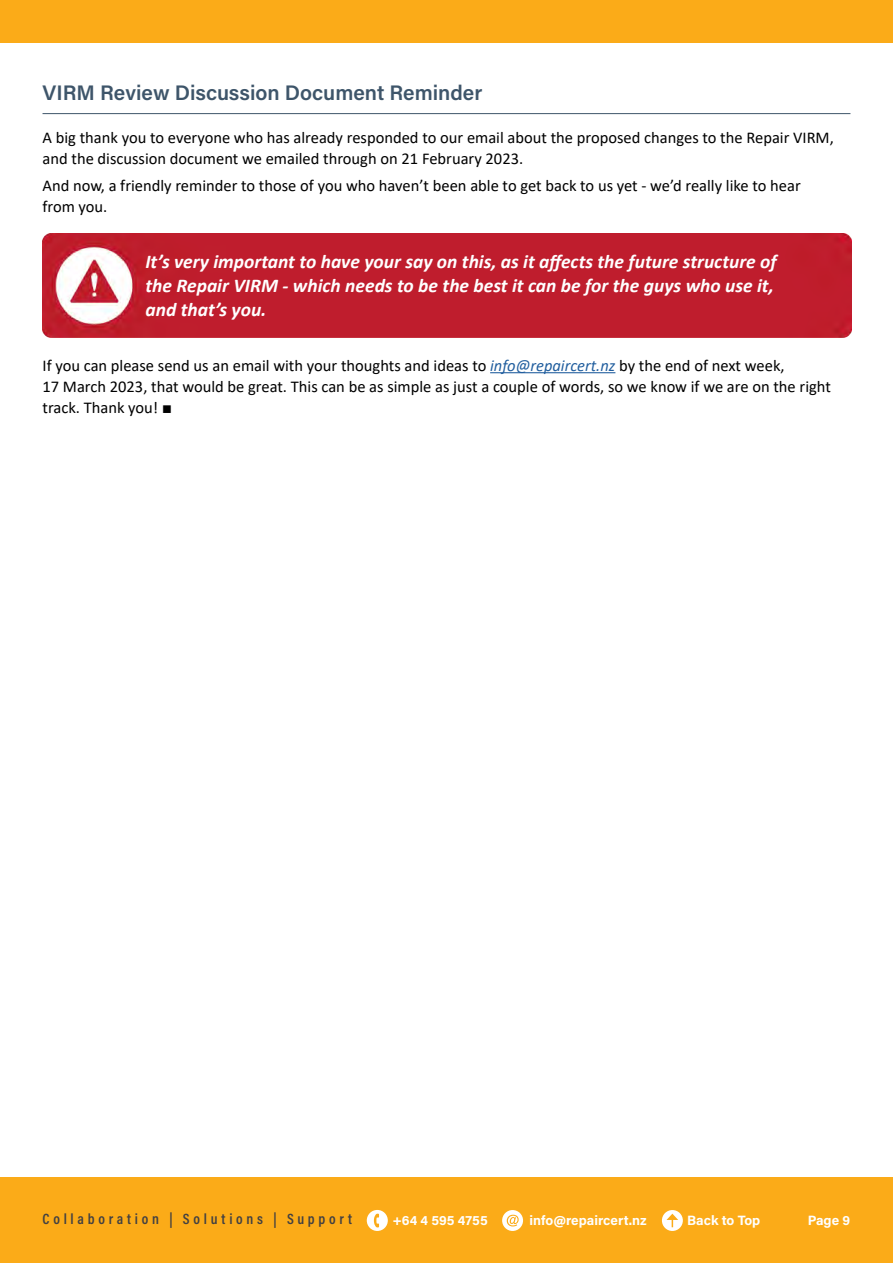
<style>
.page{position:relative;width:893px;height:1263px;background:#fff}
.page>*{position:absolute;margin:0;border:0;box-sizing:border-box;transform-origin:0 0}
.t1{font:600 21px "Acumin Pro";color:#3e556a}
.t2{font:italic 700 19.5px/24px "Calibri";color:#fff}
.t3{font:16.5px/21px "Calibri";color:#000}
.t4{font:600 15px "Acumin Pro Cond";letter-spacing:.25em;color:#414042}
.t5{font:700 13.5px "Acumin Pro";color:#fff}
.s1{font-style:italic;color:#215e9e}
</style>
<div class="page">
<div style="left:0;top:0;width:893px;height:43px;background:#fbab18"></div>
<div style="left:0;top:1178px;width:893px;height:85px;background:#fbab18"></div>
<div style="left:367px;top:1210px;width:21px;height:21px;background:#fff;border-radius:50%"></div>
<svg style="left:374px;top:1214px;width:5px;height:13px"></svg>
<div style="left:502px;top:1210px;width:21px;height:21px;background:#fff;border-radius:50%"></div>
<svg style="left:507px;top:1215px;width:12px;height:11px"></svg>
<div style="left:662px;top:1210px;width:21px;height:21px;background:#fff;border-radius:50%"></div>
<svg style="left:666px;top:1214px;width:12px;height:13px"></svg>
<hr style="left:43px;top:113px;width:807px;height:1px;background:#3e556a">
<hr style="left:490px;top:372px;width:125px;height:1px;background:#215e9e">
<img style="left:43px;top:233px;width:808px;height:105px">
<p class="t1" style="left:43px;top:78px;width:441px">VIRM Review Discussion Document Reminder</p>
<p class="t3" style="left:43px;top:126px;width:793px">A big thank you to everyone who has already responded to our email about the proposed changes to the Repair VIRM, and the discussion document we emailed through on 21 February 2023.</p>
<p class="t3" style="left:43px;top:175px;width:760px">And now, a friendly reminder to those of you who haven’t been able to get back to us yet - we’d really like to hear from you.</p>
<p class="t2" style="left:145px;top:249px;width:633px">It’s very important to have your say on this, as it affects the future structure of the Repair VIRM - which needs to be the best it can be for the guys who use it, and that’s you.</p>
<p class="t3" style="left:43px;top:354px;width:790px">If you can please send us an email with your thoughts and ideas to <span class="s1">info@repaircert.nz</span> by the end of next week,<br>17 March 2023, that would be great. This can be as simple as just a couple of words, so we know if we are on the right track. Thank you! ■</p>
<p class="t4" style="left:43px;top:1209px;width:311px">Collaboration | Solutions | Support</p>
<p class="t5" style="left:392px;top:1210px;width:97px">+64 4 595 4755</p>
<p class="t5" style="left:529px;top:1210px;width:119px">info@repaircert.nz</p>
<p class="t5" style="left:687px;top:1210px;width:75px">Back to Top</p>
<p class="t5" style="left:808px;top:1210px;width:44px">Page 9</p>
</div>
